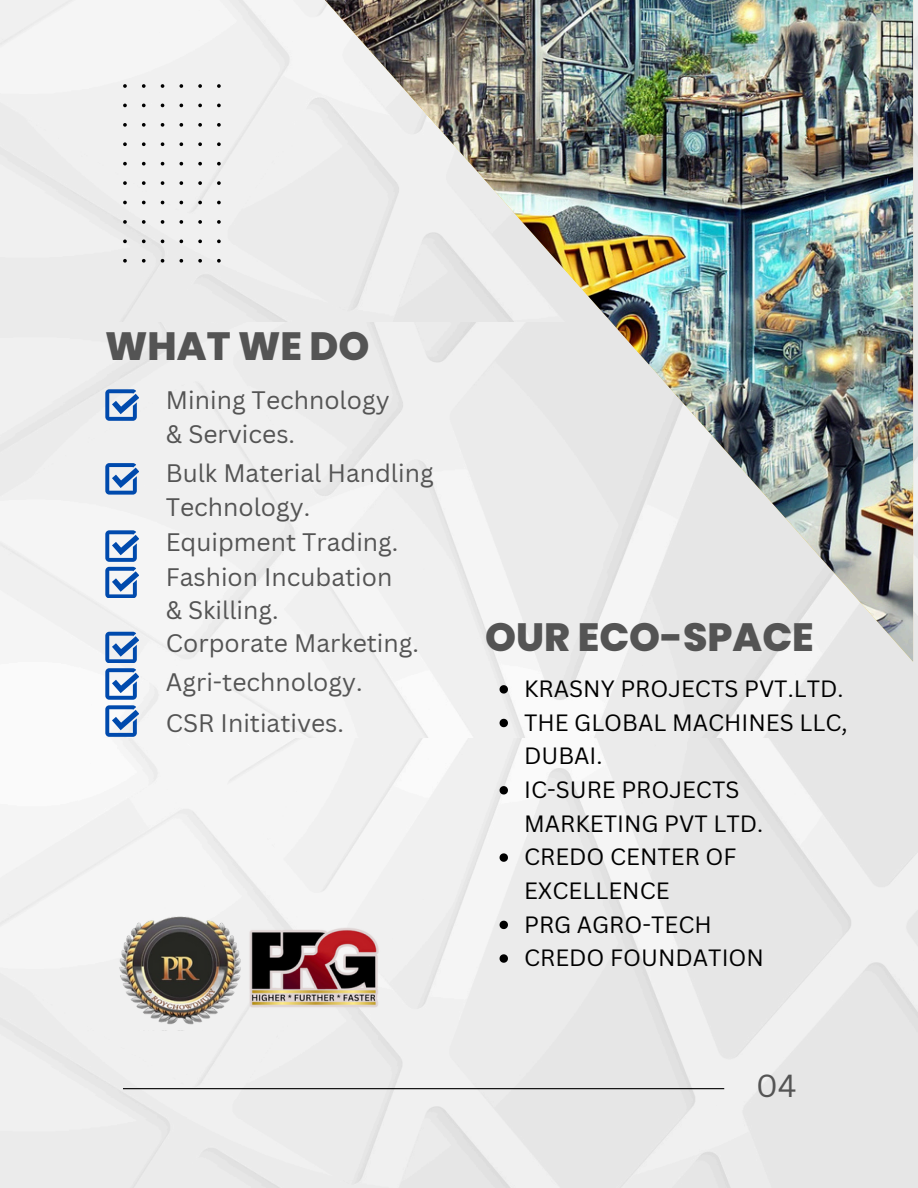
<style>
.page{position:relative;width:918px;height:1188px;background:#fff}
.page>*{position:absolute;margin:0;border:0;box-sizing:border-box;transform-origin:0 0}
.t1{font:800 39.45px "Poppins";color:#545454}
.t2{font:31.05px "Canva Sans";color:#545454}
.t3{font:24.6px "Canva Sans";color:#545454}
.t4{font:22.95px/33.6px "Canva Sans";color:#000}
</style>
<div class="page">
<img style="left:0;top:322px;width:918px;height:866px">
<div style="left:0;top:0;width:918px;height:322px;background:#f0f0f0"></div>
<svg style="left:123px;top:84px;width:98px;height:179px"></svg>
<hr style="left:123px;top:1088px;width:601px;height:1px;background:#000">
<img style="left:112px;top:912px;width:136px;height:118px">
<img style="left:243px;top:927px;width:147px;height:83px">
<svg style="left:500px;top:685px;width:8px;height:9px"></svg>
<svg style="left:500px;top:719px;width:8px;height:8px"></svg>
<svg style="left:500px;top:786px;width:8px;height:9px"></svg>
<svg style="left:500px;top:853px;width:8px;height:9px"></svg>
<svg style="left:500px;top:921px;width:8px;height:8px"></svg>
<svg style="left:500px;top:954px;width:8px;height:9px"></svg>
<svg style="left:105px;top:389px;width:34px;height:31px"></svg>
<svg style="left:105px;top:530px;width:34px;height:31px"></svg>
<svg style="left:105px;top:567px;width:34px;height:31px"></svg>
<svg style="left:105px;top:632px;width:34px;height:67px"></svg>
<svg style="left:105px;top:705px;width:34px;height:31px"></svg>
<svg style="left:105px;top:463px;width:34px;height:31px"></svg>
<img style="left:221px;top:0;width:692px;height:662px">
<p class="t1" style="left:105px;top:318px;width:266px">WHAT WE DO</p>
<p class="t3" style="left:166px;top:383px;width:225px">Mining Technology</p>
<p class="t3" style="left:166px;top:417px;width:131px">&amp; Services.</p>
<p class="t3" style="left:166px;top:456px;width:269px">Bulk Material Handling</p>
<p class="t3" style="left:166px;top:489px;width:146px">Technology.</p>
<p class="t3" style="left:166px;top:525px;width:234px">Equipment Trading.</p>
<p class="t3" style="left:166px;top:559px;width:228px">Fashion Incubation</p>
<p class="t3" style="left:166px;top:593px;width:114px">&amp; Skilling.</p>
<p class="t3" style="left:166px;top:626px;width:254px">Corporate Marketing.</p>
<p class="t3" style="left:166px;top:664px;width:198px">Agri-technology.</p>
<p class="t3" style="left:166px;top:705px;width:180px">CSR Initiatives.</p>
<p class="t1" style="left:485px;top:610px;width:330px">OUR ECO-SPACE</p>
<p class="t4" style="left:524px;top:671px;width:321px">KRASNY PROJECTS PVT.LTD.</p>
<h1 class="t4" style="left:524px;top:705px;width:325px">THE GLOBAL MACHINES LLC,<br>DUBAI.</h1>
<p class="t4" style="left:524px;top:772px;width:241px">IC-SURE PROJECTS<br>MARKETING PVT LTD.</p>
<p class="t4" style="left:524px;top:840px;width:214px">CREDO CENTER OF<br>EXCELLENCE</p>
<p class="t4" style="left:524px;top:907px;width:189px">PRG AGRO-TECH</p>
<p class="t4" style="left:524px;top:941px;width:241px">CREDO FOUNDATION</p>
<p class="t2" style="left:756px;top:1063px;width:42px">04</p>
</div>
